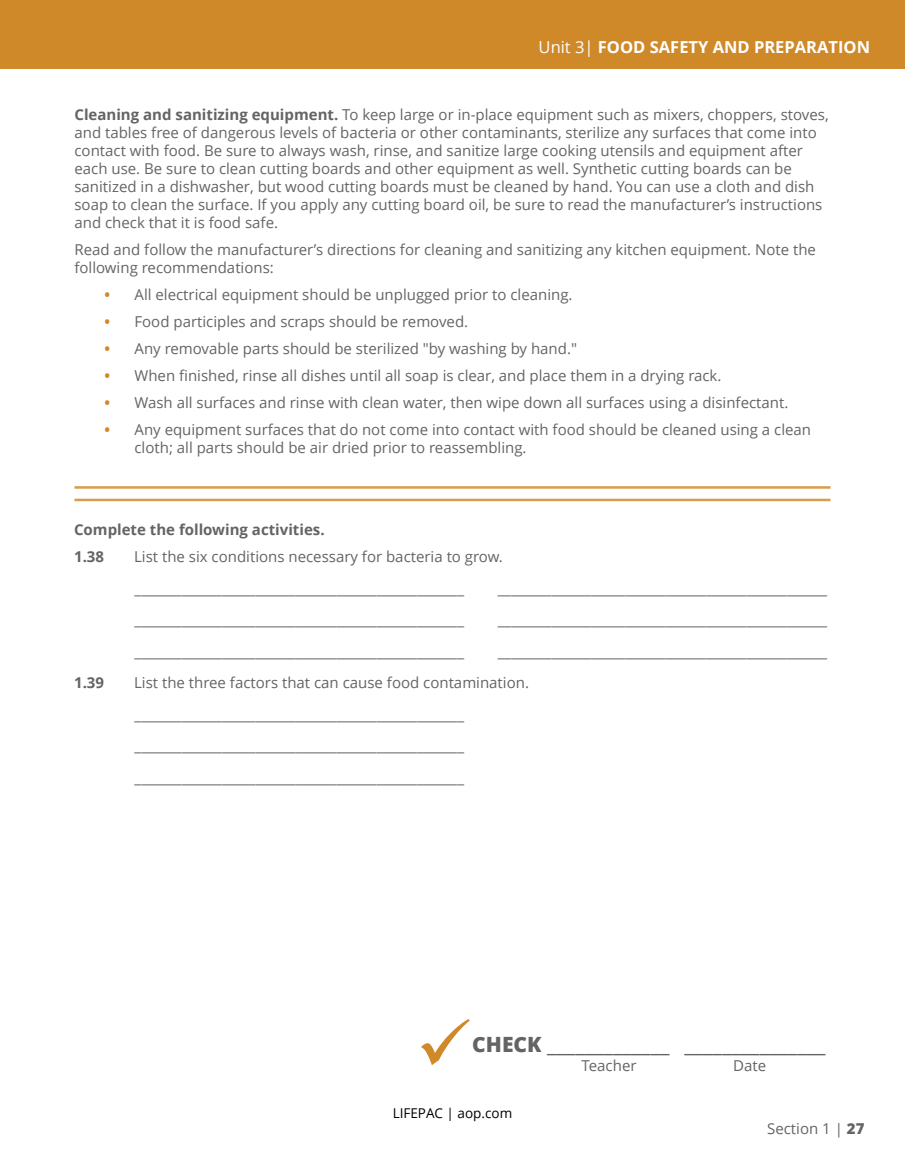
<style>
.page{position:relative;width:905px;height:1175px;background:#fff}
.page>*{position:absolute;margin:0;border:0;box-sizing:border-box;transform-origin:0 0}
.t1{font:21px "Open Sans";color:#636466}
.t2{font:700 16.5px "Open Sans";color:#fff}
.t3{font:15px/18px "Open Sans";color:#636466}
.t4{font:700 15px/27px "Open Sans";color:#636466}
.t5{font:13.5px "Open Sans";color:#000}
.s1{font-weight:400}
.s2{font-weight:700}
.s3{font-weight:700;color:#cf8929}
.s4{color:#cf8929}
.s5{font-weight:800}
</style>
<div class="page">
<hr style="left:74px;top:486px;width:756px;height:3px;background:#d79c4d">
<hr style="left:74px;top:498px;width:756px;height:3px;background:#d79c4d">
<div style="left:0;top:0;width:904px;height:68px;background:#cf8929"></div>
<p class="t2" style="left:538px;top:35px;width:333px"><span class="s1">Unit 3|</span> FOOD SAFETY AND PREPARATION</p>
<p class="t3" style="left:74px;top:105px;width:755px"><span class="s2">Cleaning and sanitizing equipment.</span> To keep large or in-place equipment such as mixers, choppers, stoves, and tables free of dangerous levels of bacteria or other contaminants, sterilize any surfaces that come into contact with food. Be sure to always wash, rinse, and sanitize large cooking utensils and equipment after each use. Be sure to clean cutting boards and other equipment as well. Synthetic cutting boards can be sanitized in a dishwasher, but wood cutting boards must be cleaned by hand. You can use a cloth and dish soap to clean the surface. If you apply any cutting board oil, be sure to read the manufacturer’s instructions and check that it is food safe.</p>
<p class="t3" style="left:74px;top:240px;width:743px">Read and follow the manufacturer’s directions for cleaning and sanitizing any kitchen equipment. Note the following recommendations:</p>
<p class="t3" style="left:104px;top:285px;width:469px"><span class="s3">•</span> All electrical equipment should be unplugged prior to cleaning.</p>
<p class="t3" style="left:104px;top:312px;width:365px"><span class="s3">•</span> Food participles and scraps should be removed.</p>
<p class="t3" style="left:104px;top:339px;width:474px"><span class="s3">•</span> Any removable parts should be sterilized "by washing by hand."</p>
<p class="t3" style="left:104px;top:366px;width:618px"><span class="s3">•</span> When finished, rinse all dishes until all soap is clear, and place them in a drying rack.</p>
<p class="t3" style="left:104px;top:393px;width:685px"><span class="s3">•</span> Wash all surfaces and rinse with clean water, then wipe down all surfaces using a disinfectant.</p>
<p class="t3" style="left:134px;top:420px;width:678px;text-indent:-30px"><span class="s3">•</span> Any equipment surfaces that do not come into contact with food should be cleaned using a clean cloth; all parts should be air dried prior to reassembling.</p>
<p class="t4" style="left:74px;top:516px;width:252px">Complete the following activities.<br>1.38</p>
<p class="t3" style="left:134px;top:541px;width:370px;line-height:31.5px">List the six conditions necessary for bacteria to grow. _________________________________________________</p>
<p class="t3" style="left:498px;top:579px;width:331px">_________________________________________________</p>
<p class="t3" style="left:135px;top:610px;width:331px">_________________________________________________</p>
<p class="t3" style="left:498px;top:610px;width:331px">_________________________________________________</p>
<p class="t3" style="left:135px;top:642px;width:331px">_________________________________________________</p>
<p class="t3" style="left:498px;top:642px;width:331px">_________________________________________________</p>
<p class="t4" style="left:74px;top:669px;width:31px">1.39</p>
<p class="t3" style="left:134px;top:667px;width:396px;line-height:31.5px">List the three factors that can cause food contamination. _________________________________________________ _________________________________________________ _________________________________________________</p>
<h1 class="t1" style="left:416px;top:1029px;width:411px"><span class="s4">✓</span><span class="s5">CHECK</span> _____________ _______________</h1>
<p class="t3" style="left:581px;top:1055px;width:56px">Teacher</p>
<p class="t3" style="left:733px;top:1055px;width:34px">Date</p>
<p class="t5" style="left:392px;top:1103px;width:121px">LIFEPAC | aop.com</p>
<p class="t3" style="left:767px;top:1119px;width:99px">Section 1 | <span class="s5">27</span></p>
</div>
